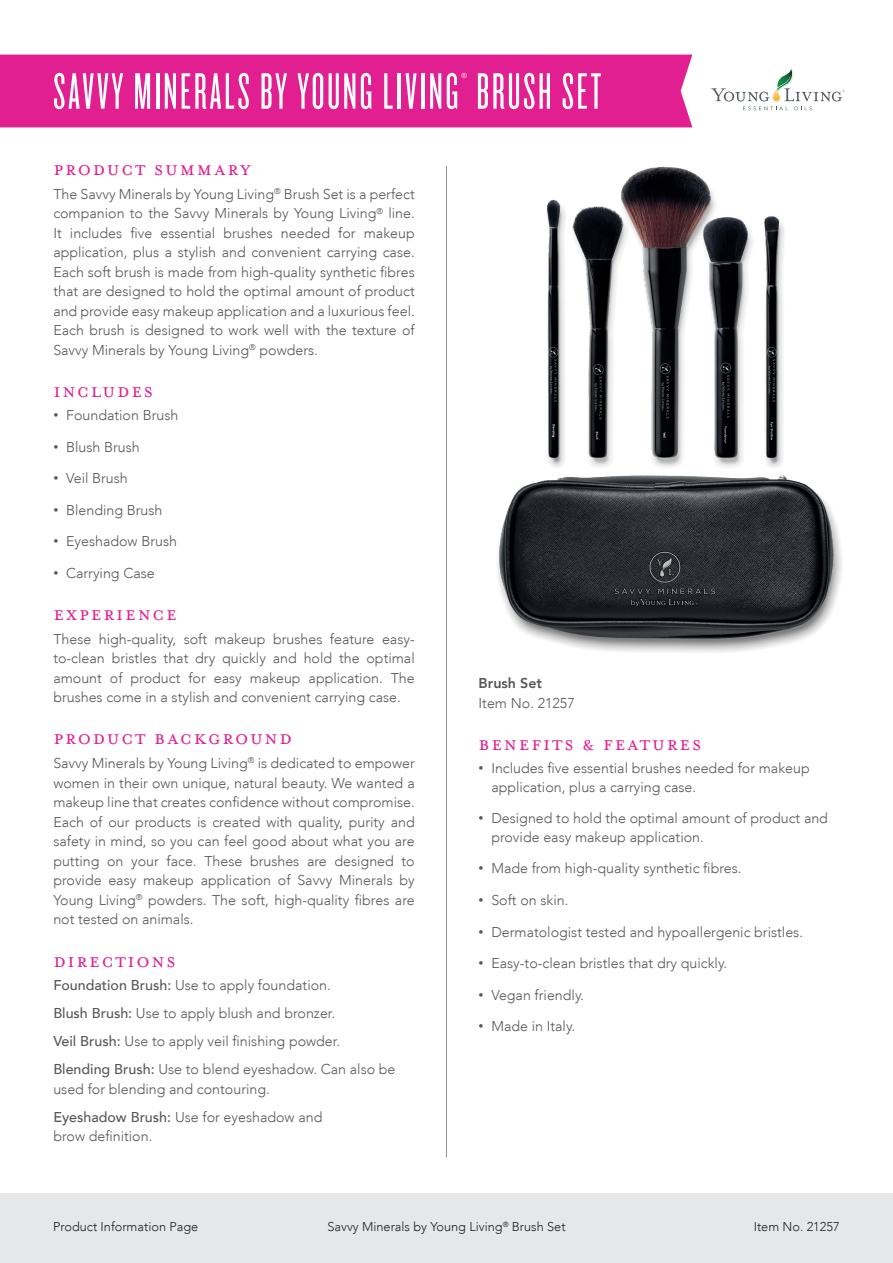
<style>
.page{position:relative;width:893px;height:1263px;background:#fff}
.page>*{position:absolute;margin:0;border:0;box-sizing:border-box;transform-origin:0 0}
.ProductName_Header{font:53.25px "Knockout 26 Junior Flywght";letter-spacing:.05em;color:#fff}
.BodyText_Header{font:22.5px "Mrs Eaves All Small Caps";letter-spacing:.08em;color:#e21f90}
.BodyText{font:300 14.25px/19.5px "Avenir LT";color:#57585a}
.t1{font:300 12.75px "Avenir LT";color:#231f20}
.s1{font-family:"Arial";font-weight:400}
.s2{font-weight:500}
.s3{font-weight:800}
</style>
<div class="page">
<div style="left:0;top:55px;width:692px;height:72px;background:#e21f90"></div>
<div style="left:0;top:1193px;width:893px;height:70px;background:#e6e7e9"></div>
<hr style="left:446px;top:166px;width:1px;height:991px;background:#939598">
<img style="left:497px;top:166px;width:345px;height:486px">
<svg style="left:711px;top:69px;width:133px;height:41px"></svg>
<p class="ProductName_Header" style="left:53px;top:62px;width:550px">SAVVY MINERALS BY YOUNG LIVING<sup>®</sup> BRUSH SET</p>
<p class="BodyText_Header" style="left:53px;top:160px;width:199px">product summary</p>
<p class="BodyText" style="left:53px;top:184px;width:363px;text-align:justify">The Savvy Minerals by Young Living<sup>®</sup> Brush Set is a perfect companion to the Savvy Minerals by Young Living<sup>®</sup> line.<br>It includes five essential brushes needed for makeup application, plus a stylish and convenient carrying case.<br>Each soft brush is made from high-quality synthetic fibres that are designed to hold the optimal amount of product and provide easy makeup application and a luxurious feel.<br>Each brush is designed to work well with the texture of Savvy Minerals by Young Living<sup>®</sup> powders.</p>
<p class="BodyText_Header" style="left:53px;top:382px;width:101px">includes</p>
<p class="BodyText" style="left:53px;top:405px;width:126px"><span class="s1">•</span> Foundation Brush</p>
<p class="BodyText" style="left:53px;top:437px;width:88px"><span class="s1">•</span> Blush Brush</p>
<p class="BodyText" style="left:53px;top:468px;width:76px"><span class="s1">•</span> Veil Brush</p>
<p class="BodyText" style="left:53px;top:500px;width:111px"><span class="s1">•</span> Blending Brush</p>
<p class="BodyText" style="left:53px;top:531px;width:125px"><span class="s1">•</span> Eyeshadow Brush</p>
<p class="BodyText" style="left:53px;top:563px;width:103px"><span class="s1">•</span> Carrying Case</p>
<p class="BodyText_Header" style="left:53px;top:605px;width:125px">experience</p>
<p class="BodyText" style="left:53px;top:629px;width:363px;text-align:justify">These high-quality, soft makeup brushes feature easy&shy;to-clean bristles that dry quickly and hold the optimal amount of product for easy makeup application. The brushes come in a stylish and convenient carrying case.</p>
<p class="BodyText_Header" style="left:53px;top:729px;width:240px">product background</p>
<p class="BodyText" style="left:53px;top:754px;width:363px;text-align:justify">Savvy Minerals by Young Living<sup>®</sup> is dedicated to empower women in their own unique, natural beauty. We wanted a makeup line that creates confidence without compromise.<br>Each of our products is created with quality, purity and safety in mind, so you can feel good about what you are putting on your face. These brushes are designed to provide easy makeup application of Savvy Minerals by Young Living<sup>®</sup> powders. The soft, high-quality fibres are not tested on animals.</p>
<p class="BodyText_Header" style="left:53px;top:951px;width:124px">DIRECTIONS</p>
<p class="BodyText" style="left:53px;top:976px;width:279px"><span class="s2">Foundation Brush:</span> Use to apply foundation.</p>
<p class="BodyText" style="left:53px;top:1004px;width:283px"><span class="s2">Blush Brush:</span> Use to apply blush and bronzer.</p>
<p class="BodyText" style="left:53px;top:1032px;width:288px"><span class="s2">Veil Brush:</span> Use to apply veil finishing powder.</p>
<p class="BodyText" style="left:53px;top:1060px;width:344px"><span class="s2">Blending Brush:</span> Use to blend eyeshadow. Can also be used for blending and contouring.</p>
<p class="BodyText" style="left:53px;top:1107px;width:271px"><span class="s2">Eyeshadow Brush:</span> Use for eyeshadow and brow definition.</p>
<p class="BodyText" style="left:479px;top:673px;width:98px"><span class="s3">Brush Set<br></span>Item No. 21257</p>
<p class="BodyText_Header" style="left:479px;top:735px;width:224px">BENEFITS &amp; FEATURES</p>
<p class="BodyText" style="left:491px;top:759px;width:320px;line-height:18.8px;text-indent:-13px"><span class="s1">•</span> Includes five essential brushes needed for makeup application, plus a carrying case.</p>
<p class="BodyText" style="left:491px;top:809px;width:338px;line-height:18.8px;text-indent:-13px"><span class="s1">•</span> Designed to hold the optimal amount of product and provide easy makeup application.</p>
<p class="BodyText" style="left:479px;top:859px;width:265px"><span class="s1">•</span> Made from high-quality synthetic fibres.</p>
<p class="BodyText" style="left:479px;top:890px;width:91px"><span class="s1">•</span> Soft on skin.</p>
<p class="BodyText" style="left:479px;top:922px;width:326px"><span class="s1">•</span> Dermatologist tested and hypoallergenic bristles.</p>
<p class="BodyText" style="left:479px;top:953px;width:250px"><span class="s1">•</span> Easy-to-clean bristles that dry quickly.</p>
<p class="BodyText" style="left:479px;top:985px;width:107px"><span class="s1">•</span> Vegan friendly.</p>
<p class="BodyText" style="left:479px;top:1016px;width:98px"><span class="s1">•</span> Made in Italy.</p>
<p class="t1" style="left:53px;top:1219px;width:147px">Product Information Page</p>
<p class="t1" style="left:327px;top:1219px;width:240px">Savvy Minerals by Young Living<sup>®</sup> Brush Set</p>
<p class="t1" style="left:754px;top:1219px;width:88px">Item No. 21257</p>
</div>
